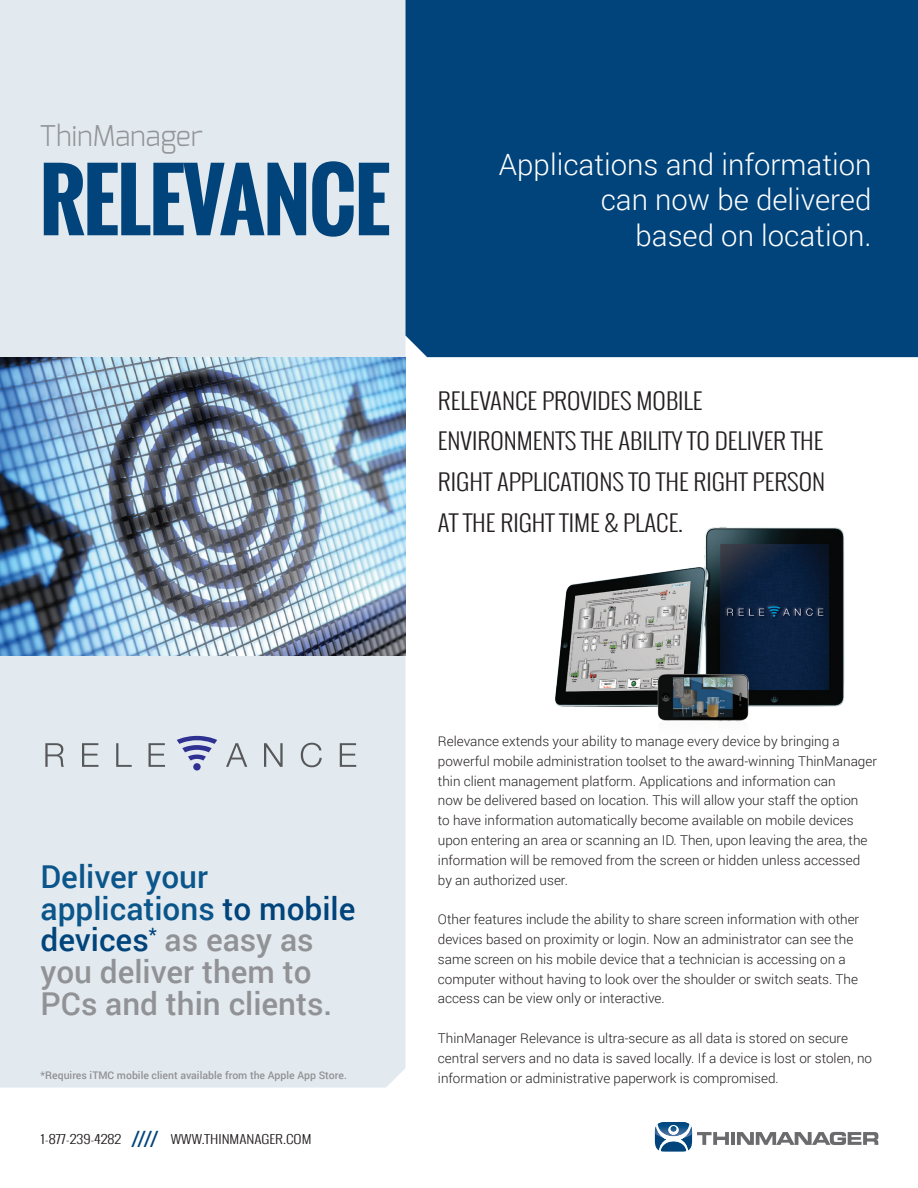
<style>
.page{position:relative;width:918px;height:1188px;background:#fff}
.page>*{position:absolute;margin:0;border:0;box-sizing:border-box;transform-origin:0 0}
.t1{font:700 82.5px "Oswald";letter-spacing:-.02em;color:#00447b}
.t2{font:500 31.5px/31.8px "Roboto";color:#919295}
.t3{font:300 29.4px/35.2px "Roboto";color:#fff;text-align:right}
.t4{font:300 28.5px "Exo";color:#939598}
.t5{font:300 22.5px/40.8px "Oswald";color:#231f20;scale:1.1 1}
.t6{font:300 13.5px/19.8px "Roboto";color:#231f20}
.t7{font:300 12px "Oswald";color:#231f20;scale:1.25 1}
.t8{font:500 10.5px "Roboto";color:#919295}
.s1{color:#0a558a}
.s2{color:#00447b}
.s3{font-weight:700;font-size:18px;color:#00447b}
</style>
<div class="page">
<div style="left:0;top:0;width:405px;height:1087px;background:#e2e9ef"></div>
<div style="left:405px;top:0;width:512px;height:357px;background:#00447b"></div>
<svg style="left:731px;top:1132px;width:3px;height:12px"></svg>
<svg style="left:737px;top:1131px;width:140px;height:14px"></svg>
<svg style="left:654px;top:1122px;width:74px;height:29px"></svg>
<img style="left:0;top:357px;width:405px;height:298px">
<img style="left:555px;top:527px;width:290px;height:195px">
<svg style="left:45px;top:743px;width:19px;height:24px"></svg>
<svg style="left:82px;top:743px;width:16px;height:24px"></svg>
<svg style="left:116px;top:743px;width:16px;height:24px"></svg>
<svg style="left:148px;top:743px;width:17px;height:24px"></svg>
<svg style="left:226px;top:743px;width:21px;height:24px"></svg>
<svg style="left:264px;top:743px;width:18px;height:24px"></svg>
<svg style="left:300px;top:742px;width:21px;height:25px"></svg>
<svg style="left:339px;top:743px;width:17px;height:24px"></svg>
<svg style="left:177px;top:736px;width:40px;height:34px"></svg>
<h3 class="t4" style="left:39px;top:120px;width:165px">ThinManager</h3>
<h1 class="t1" style="left:39px;top:139px;width:352px">RELEVANCE</h1>
<h3 class="t3" style="left:498px;top:147px;width:374px">Applications and information can now be delivered<br>based on location.</h3>
<h3 class="t5" style="left:437px;top:379px;width:353px">RELEVANCE PROVIDES MOBILE<br>ENVIRONMENTS THE ABILITY TO DELIVER THE<br>RIGHT APPLICATIONS TO THE RIGHT PERSON<br>AT THE RIGHT TIME &amp; PLACE.</h3>
<h2 class="t2" style="left:41px;top:860px;width:316px"><span class="s1">Deliver your applications</span> <span class="s2">to mobile devices</span><sup>*</sup> as easy as you deliver them to<br>PCs and thin clients.</h2>
<p class="t8" style="left:41px;top:1068px;width:308px">*Requires iTMC mobile client available from the Apple App Store.</p>
<p class="t7" style="left:41px;top:1130px;width:218px">1-877-239-4282 <span class="s3">////</span> WWW.THINMANAGER.COM</p>
<p class="t6" style="left:437px;top:731px;width:440px">Relevance extends your ability to manage every device by bringing a powerful mobile administration toolset to the award-winning ThinManager thin client management platform. Applications and information can<br>now be delivered based on location. This will allow your staff the option<br>to have information automatically become available on mobile devices upon entering an area or scanning an ID. Then, upon leaving the area, the information will be removed from the screen or hidden unless accessed by an authorized user.</p>
<p class="t6" style="left:437px;top:909px;width:422px">Other features include the ability to share screen information with other devices based on proximity or login. Now an administrator can see the same screen on his mobile device that a technician is accessing on a computer without having to look over the shoulder or switch seats. The access can be view only or interactive.</p>
<p class="t6" style="left:437px;top:1028px;width:435px">ThinManager Relevance is ultra-secure as all data is stored on secure central servers and no data is saved locally. If a device is lost or stolen, no information or administrative paperwork is compromised.</p>
</div>
